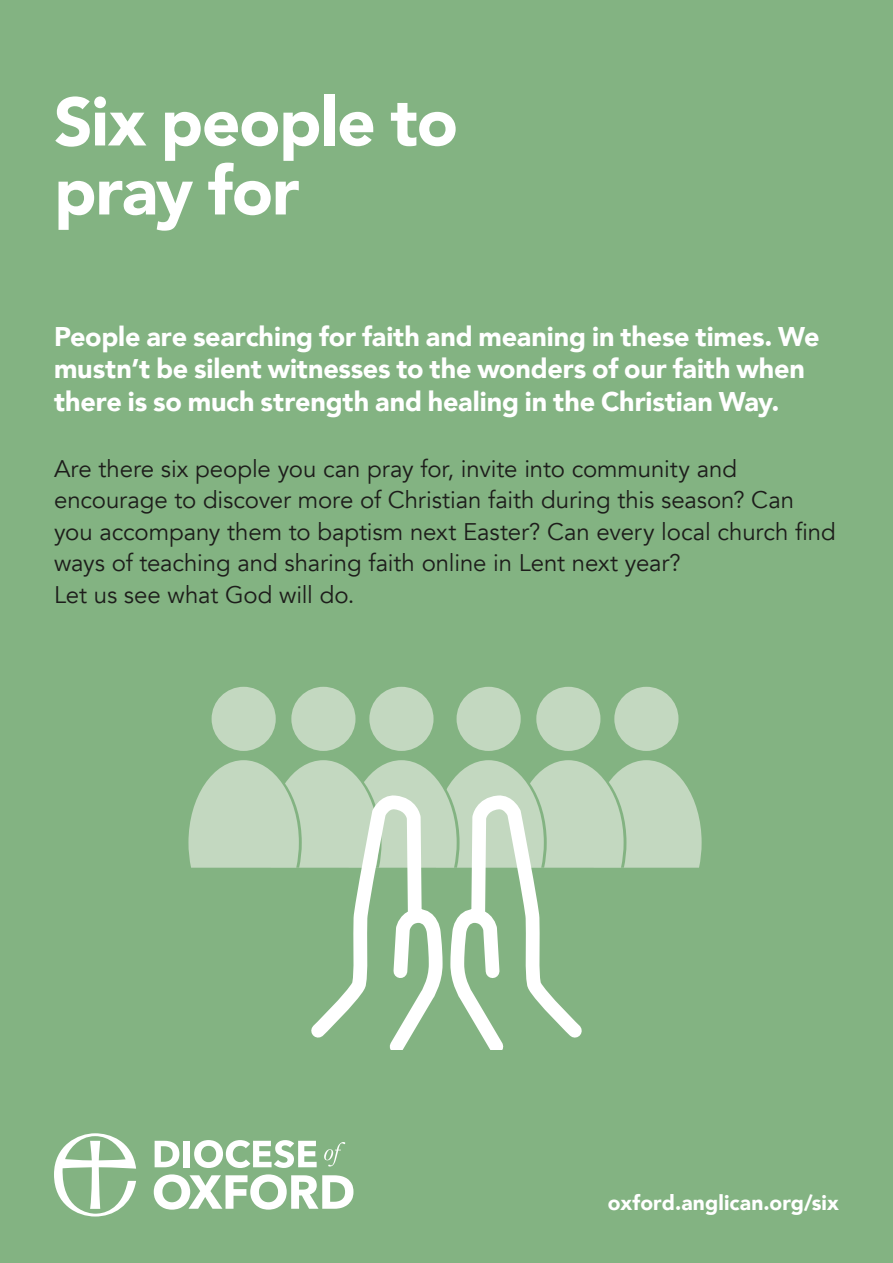
<style>
.page{position:relative;width:893px;height:1263px;background:#83b382}
.page>*{position:absolute;margin:0;border:0;box-sizing:border-box;transform-origin:0 0}
.t1{font:900 67.5px/69px "Avenir";letter-spacing:-.015em;color:#fff}
.t2{font:900 27px/32.4px "Avenir";letter-spacing:-.005em;color:#fff}
.body{font:24px/31.5px "Avenir";letter-spacing:-.005em;color:#1d1d1b}
.t3{font:900 21px "Avenir";letter-spacing:.005em;color:#fff}
</style>
<div class="page">
<svg style="left:155px;top:1141px;width:24px;height:26px"></svg>
<div style="left:184px;top:1141px;width:6px;height:26px;background:#fff"></div>
<svg style="left:194px;top:1140px;width:123px;height:28px"></svg>
<svg style="left:324px;top:1142px;width:21px;height:24px"></svg>
<svg style="left:154px;top:1174px;width:199px;height:36px"></svg>
<svg style="left:54px;top:1133px;width:82px;height:83px"></svg>
<svg style="left:617px;top:687px;width:64px;height:64px"></svg>
<div style="left:614px;top:687px;width:64px;height:64px;background:#c3d8c0;border-radius:50%"></div>
<svg style="left:539px;top:687px;width:64px;height:64px"></svg>
<div style="left:536px;top:687px;width:64px;height:64px;background:#c3d8c0;border-radius:50%"></div>
<div style="left:457px;top:687px;width:64px;height:64px;background:#c3d8c0;border-radius:50%"></div>
<div style="left:369px;top:687px;width:65px;height:64px;background:#c3d8c0;border-radius:50%"></div>
<svg style="left:294px;top:687px;width:64px;height:64px"></svg>
<div style="left:291px;top:687px;width:64px;height:64px;background:#c3d8c0;border-radius:50%"></div>
<div style="left:212px;top:687px;width:64px;height:64px;background:#c3d8c0;border-radius:50%"></div>
<svg style="left:188px;top:760px;width:514px;height:108px"></svg>
<svg style="left:311px;top:795px;width:271px;height:254px"></svg>
<p class="t1" style="left:54px;top:86px;width:405px">Six people to pray for</p>
<p class="t2" style="left:54px;top:320px;width:767px">People are searching for faith and meaning in these times. We mustn’t be silent witnesses to the wonders of our faith when there is so much strength and healing in the Christian Way.</p>
<p class="body" style="left:54px;top:453px;width:783px">Are there six people you can pray for, invite into community and encourage to discover more of Christian faith during this season? Can you accompany them to baptism next Easter? Can every local church find ways of teaching and sharing faith online in Lent next year?<br>Let us see what God will do.</p>
<p class="t3" style="left:608px;top:1184px;width:232px">oxford.anglican.org/six</p>
</div>
